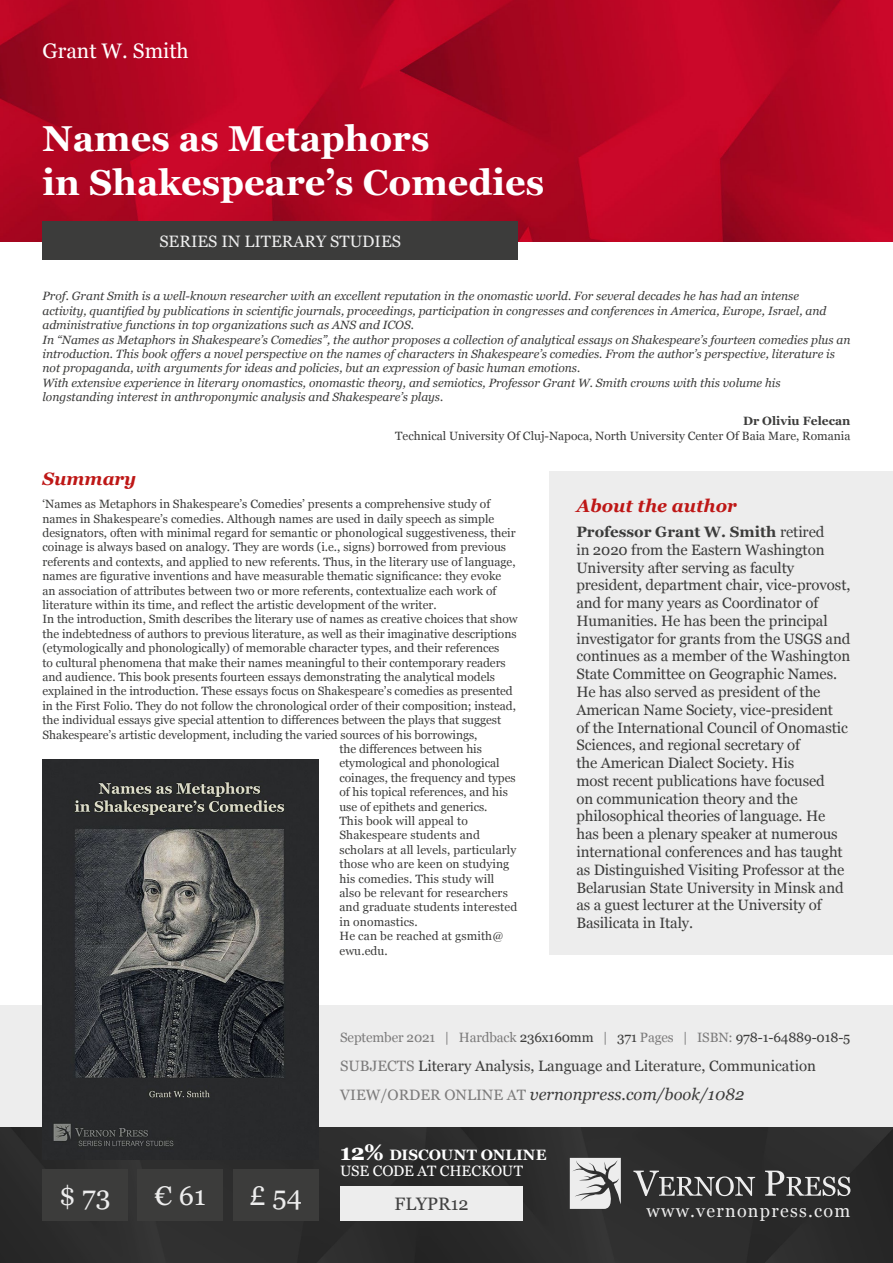
<style>
.page{position:relative;width:893px;height:1263px;background:#fff}
.page>*{position:absolute;margin:0;border:0;box-sizing:border-box;transform-origin:0 0}
.t1{font:700 36px/43.2px "Georgia";color:#fff}
.t2{font:27px "Georgia";color:#ededed}
.t3{font:21px "Georgia";color:#fff}
.t4{font:italic 700 18px "Georgia";color:#be1716}
.t5{font:18px "Georgia";letter-spacing:.07em;color:#ededed}
.t6{font:18px "Georgia";color:#404040}
.t7{font:italic 16.5px "Georgia";color:#3c3c3b}
.t8{font:16.5px "Georgia";color:#ededed}
.t9{font:15px/17.7px "Georgia";letter-spacing:-.005em;color:#3c3c3b}
.t10{font:15px/16.5px "Georgia";letter-spacing:-.015em;color:#fff}
.t11{font:13.5px "Georgia";letter-spacing:-.01em;color:#7c7b7b}
.t12{font:12px "Georgia";color:#3c3c3b}
.t13{font:italic 12px/14.4px "Georgia";color:#3c3c3b}
.t14{font:700 12px "Georgia";color:#3c3c3b}
.s1{font-weight:700}
.s2{color:#3c3c3b}
.s3{color:#7c7b7b}
.s4{font-style:normal;font-size:15px;color:#7c7b7b}
.s5{font-weight:700;font-size:22.5px}
</style>
<div class="page">
<img style="left:0;top:0;width:893px;height:242px">
<div style="left:0;top:1127px;width:893px;height:136px;background:#2d2d2d"></div>
<svg style="left:633px;top:1170px;width:122px;height:26px;background:#5b5b5b"></svg>
<svg style="left:765px;top:1170px;width:85px;height:26px;background:#636363"></svg>
<svg style="left:570px;top:1158px;width:51px;height:51px;background:#c2c2c2"></svg>
<div style="left:43px;top:1169px;width:85px;height:51px;background:#3c3c3b"></div>
<div style="left:138px;top:1169px;width:85px;height:51px;background:#3c3c3b"></div>
<div style="left:233px;top:1169px;width:85px;height:51px;background:#3c3c3b"></div>
<div style="left:340px;top:1186px;width:183px;height:34px;background:#ededed"></div>
<div style="left:550px;top:471px;width:343px;height:484px;background:#ededed"></div>
<div style="left:43px;top:221px;width:475px;height:38px;background:#3c3c3b"></div>
<div style="left:0;top:1005px;width:893px;height:122px;background:#ededed"></div>
<img style="left:43px;top:759px;width:275px;height:400px">
<h3 class="t3" style="left:43px;top:36px;width:148px">Grant W. Smith</h3>
<h1 class="t1" style="left:43px;top:115px;width:503px">Names as Metaphors<br>in Shakespeare’s Comedies</h1>
<h3 class="t8" style="left:159px;top:229px;width:243px">SERIES IN LITERARY STUDIES</h3>
<p class="t13" style="left:43px;top:289px;width:809px">Prof. Grant Smith is a well-known researcher with an excellent reputation in the onomastic world. For several decades he has had an intense<br>activity, quantified by publications in scientific journals, proceedings, participation in congresses and conferences in America, Europe, Israel, and administrative functions in top organizations such as ANS and ICOS.<br>In “Names as Metaphors in Shakespeare’s Comedies”, the author proposes a collection of analytical essays on Shakespeare’s fourteen comedies plus an introduction. This book offers a novel perspective on the names of characters in Shakespeare’s comedies. From the author’s perspective, literature is not propaganda, with arguments for ideas and policies, but an expression of basic human emotions.<br>With extensive experience in literary onomastics, onomastic theory, and semiotics, Professor Grant W. Smith crowns with this volume his longstanding interest in anthroponymic analysis and Shakespeare’s plays.</p>
<p class="t14" style="left:743px;top:412px;width:109px">Dr Oliviu Felecan</p>
<p class="t12" style="left:395px;top:427px;width:457px">Technical University Of Cluj-Napoca, North University Center Of Baia Mare, Romania</p>
<h3 class="t4" style="left:43px;top:465px;width:95px">Summary</h3>
<p class="t12" style="left:43px;top:495px;width:449px">‘Names as Metaphors in Shakespeare’s Comedies’ presents a comprehensive study of</p>
<p class="t12" style="left:43px;top:510px;width:453px">names in Shakespeare’s comedies. Although names are used in daily speech as simple</p>
<p class="t12" style="left:43px;top:524px;width:475px">designators, often with minimal regard for semantic or phonological suggestiveness, their</p>
<p class="t12" style="left:43px;top:538px;width:465px">coinage is always based on analogy. They are words (i.e., signs) borrowed from previous</p>
<p class="t12" style="left:43px;top:553px;width:475px">referents and contexts, and applied to new referents. Thus, in the literary use of language,</p>
<p class="t12" style="left:43px;top:567px;width:460px">names are figurative inventions and have measurable thematic significance: they evoke</p>
<p class="t12" style="left:43px;top:582px;width:455px">an association of attributes between two or more referents, contextualize each work of</p>
<p class="t12" style="left:43px;top:596px;width:396px">literature within its time, and reflect the artistic development of the writer.</p>
<p class="t12" style="left:43px;top:610px;width:477px">In the introduction, Smith describes the literary use of names as creative choices that show</p>
<p class="t12" style="left:43px;top:625px;width:476px">the indebtedness of authors to previous literature, as well as their imaginative descriptions</p>
<p class="t12" style="left:43px;top:639px;width:458px">(etymologically and phonologically) of memorable character types, and their references</p>
<p class="t12" style="left:43px;top:654px;width:465px">to cultural phenomena that make their names meaningful to their contemporary readers</p>
<p class="t12" style="left:43px;top:668px;width:454px">and audience. This book presents fourteen essays demonstrating the analytical models</p>
<p class="t12" style="left:43px;top:682px;width:472px">explained in the introduction. These essays focus on Shakespeare’s comedies as presented</p>
<p class="t12" style="left:43px;top:697px;width:475px">in the First Folio. They do not follow the chronological order of their composition; instead,</p>
<p class="t12" style="left:43px;top:711px;width:460px">the individual essays give special attention to differences between the plays that suggest</p>
<p class="t12" style="left:43px;top:726px;width:436px">Shakespeare’s artistic development, including the varied sources of his borrowings,</p>
<p class="t12" style="left:339px;top:740px;width:144px">the differences between his</p>
<p class="t12" style="left:339px;top:754px;width:162px">etymological and phonological</p>
<p class="t12" style="left:339px;top:769px;width:178px">coinages, the frequency and types</p>
<p class="t12" style="left:339px;top:783px;width:170px">of his topical references, and his</p>
<p class="t12" style="left:339px;top:798px;width:150px">use of epithets and generics.</p>
<p class="t12" style="left:339px;top:812px;width:130px">This book will appeal to</p>
<p class="t12" style="left:339px;top:826px;width:142px">Shakespeare students and</p>
<p class="t12" style="left:339px;top:841px;width:178px">scholars at all levels, particularly</p>
<p class="t12" style="left:339px;top:855px;width:171px">those who are keen on studying</p>
<p class="t12" style="left:339px;top:870px;width:156px">his comedies. This study will</p>
<p class="t12" style="left:339px;top:884px;width:170px">also be relevant for researchers</p>
<p class="t12" style="left:339px;top:898px;width:179px">and graduate students interested</p>
<p class="t12" style="left:339px;top:913px;width:80px">in onomastics.</p>
<p class="t12" style="left:339px;top:927px;width:166px">He can be reached at gsmith@</p>
<p class="t12" style="left:339px;top:942px;width:50px">ewu.edu.</p>
<h3 class="t4" style="left:576px;top:492px;width:162px">About the author</h3>
<p class="t9" style="left:576px;top:522px;width:276px"><span class="s1">Professor Grant W. Smith</span> retired<br>in 2020 from the Eastern Washington University after serving as faculty president, department chair, vice-provost, and for many years as Coordinator of Humanities. He has been the principal investigator for grants from the USGS and continues as a member of the Washington State Committee on Geographic Names.<br>He has also served as president of the American Name Society, vice-president<br>of the International Council of Onomastic Sciences, and regional secretary of<br>the American Dialect Society. His<br>most recent publications have focused<br>on communication theory and the philosophical theories of language. He has been a plenary speaker at numerous international conferences and has taught as Distinguished Visiting Professor at the Belarusian State University in Minsk and as a guest lecturer at the University of Basilicata in Italy.</p>
<p class="t11" style="left:340px;top:1027px;width:512px">September 2021 | Hardback <span class="s2">236x160mm</span> | <span class="s2">371</span> Pages | ISBN: <span class="s2">978-1-64889-018-5</span></p>
<p class="t9" style="left:340px;top:1056px;width:477px"><span class="s3">SUBJECTS</span> Literary Analysis, Language and Literature, Communication</p>
<h3 class="t7" style="left:340px;top:1082px;width:406px"><span class="s4">VIEW/ORDER ONLINE AT</span> vernonpress.com/book/1082</h3>
<p class="t10" style="left:340px;top:1146px;width:208px"><span class="s5">12%</span> <span class="s1">DISCOUNT ONLINE<br></span>USE CODE AT CHECKOUT</p>
<h2 class="t2" style="left:59px;top:1176px;width:53px">$ 73</h2>
<h2 class="t2" style="left:155px;top:1176px;width:52px">€ 61</h2>
<h2 class="t2" style="left:249px;top:1176px;width:54px">£ 54</h2>
<h3 class="t6" style="left:395px;top:1191px;width:76px">FLYPR12</h3>
<h3 class="t5" style="left:647px;top:1197px;width:205px">www.vernonpress.com</h3>
</div>
